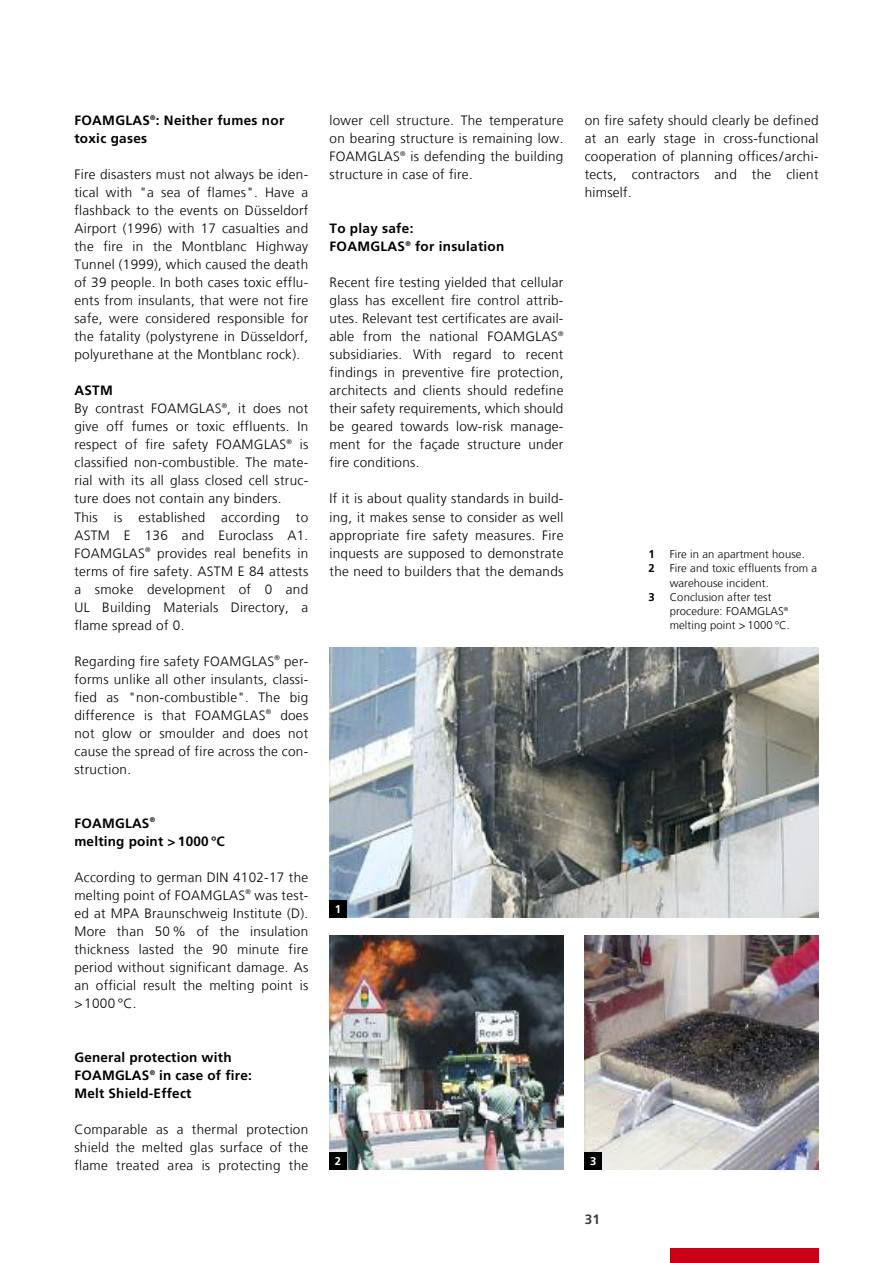
<style>
.page{position:relative;width:893px;height:1263px;background:#fff}
.page>*{position:absolute;margin:0;border:0;box-sizing:border-box;transform-origin:0 0}
.t1{font:300 13.5px/18px "Frutiger LT Com";letter-spacing:.02em;color:#000;text-align:justify}
.t2{font:700 13.5px/18px "Frutiger LT Com";letter-spacing:.015em;color:#000}
.t3{font:700 13.5px "Frutiger LT Com";color:#3a3e40}
.t4{font:300 11.25px/14.2px "Frutiger LT Com";letter-spacing:.01em;color:#000}
.t5{font:700 11.25px "Frutiger LT Com";color:#000}
.t6{font:700 11.25px "Frutiger LT Com";color:#fff}
.s1{font-weight:700}
</style>
<div class="page">
<div style="left:670px;top:1248px;width:149px;height:15px;background:#ca0016"></div>
<img style="left:330px;top:647px;width:489px;height:270px">
<div style="left:330px;top:900px;width:17px;height:17px;background:#000"></div>
<img style="left:330px;top:935px;width:233px;height:234px">
<div style="left:330px;top:1152px;width:17px;height:17px;background:#000"></div>
<img style="left:585px;top:935px;width:234px;height:234px">
<div style="left:585px;top:1152px;width:17px;height:17px;background:#000"></div>
<p class="t2" style="left:74px;top:113px;width:211px">FOAMGLAS<sup>®</sup>: Neither fumes nor toxic gases</p>
<p class="t1" style="left:74px;top:167px;width:235px">Fire disasters must not always be iden&shy;tical with "a sea of flames". Have a flashback to the events on Düsseldorf Airport (1996) with 17 casualties and the fire in the Montblanc Highway Tunnel (1999), which caused the death of 39 people. In both cases toxic efflu&shy;ents from insulants, that were not fire safe, were considered responsible for the fatality (polystyrene in Düsseldorf, polyurethane at the Montblanc rock).</p>
<p class="t1" style="left:74px;top:383px;width:235px;text-align:left"><span class="s1">ASTM<br></span>By contrast FOAMGLAS<sup>®</sup>, it does not give off fumes or toxic effluents. In respect of fire safety FOAMGLAS<sup>®</sup> is classified non-combustible. The mate&shy;rial with its all glass closed cell struc&shy;ture does not contain any binders.<br>This is established according to<br>ASTM E 136 and Euroclass A1.<br>FOAMGLAS<sup>®</sup> provides real benefits in terms of fire safety. ASTM E 84 attests a smoke development of 0 and<br>UL Building Materials Directory, a flame spread of 0.</p>
<p class="t1" style="left:74px;top:653px;width:235px">Regarding fire safety FOAMGLAS<sup>®</sup> per&shy;forms unlike all other insulants, classi&shy;fied as "non-combustible". The big difference is that FOAMGLAS<sup>®</sup> does not glow or smoulder and does not cause the spread of fire across the con&shy;struction.</p>
<p class="t2" style="left:74px;top:815px;width:152px">FOAMGLAS<sup>®<br></sup>melting point &gt; 1000 °C</p>
<p class="t1" style="left:74px;top:869px;width:235px">According to german DIN 4102-17 the melting point of FOAMGLAS<sup>®</sup> was test&shy;ed at MPA Braunschweig Institute (D).<br>More than 50 % of the insulation thickness lasted the 90 minute fire period without significant damage. As an official result the melting point is &gt;1000 °C.</p>
<p class="t2" style="left:74px;top:1049px;width:179px">General protection with<br>FOAMGLAS<sup>®</sup> in case of fire:<br>Melt Shield-Effect</p>
<p class="t1" style="left:74px;top:1121px;width:235px">Comparable as a thermal protection shield the melted glas surface of the flame treated area is protecting the</p>
<p class="t1" style="left:330px;top:113px;width:235px">lower cell structure. The temperature on bearing structure is remaining low.<br>FOAMGLAS<sup>®</sup> is defending the building structure in case of fire.</p>
<p class="t2" style="left:330px;top:221px;width:176px">To play safe:<br>FOAMGLAS<sup>®</sup> for insulation</p>
<p class="t1" style="left:330px;top:275px;width:235px">Recent fire testing yielded that cellular glass has excellent fire control attrib&shy;utes. Relevant test certificates are avail&shy;able from the national FOAMGLAS<sup>® </sup>subsidiaries. With regard to recent findings in preventive fire protection, architects and clients should redefine their safety requirements, which should be geared towards low-risk manage&shy;ment for the façade structure under fire conditions.</p>
<p class="t1" style="left:330px;top:491px;width:235px">If it is about quality standards in build&shy;ing, it makes sense to consider as well appropriate fire safety measures. Fire inquests are supposed to demonstrate the need to builders that the demands</p>
<p class="t1" style="left:585px;top:113px;width:235px">on fire safety should clearly be defined at an early stage in cross-functional cooperation of planning offices/archi&shy;tects, contractors and the client himself.</p>
<p class="t5" style="left:648px;top:550px;width:8px">1</p>
<p class="t4" style="left:670px;top:548px;width:137px">Fire in an apartment house.</p>
<p class="t5" style="left:648px;top:564px;width:8px">2</p>
<p class="t4" style="left:670px;top:562px;width:149px">Fire and toxic effluents from a warehouse incident.</p>
<p class="t5" style="left:648px;top:592px;width:8px">3</p>
<p class="t4" style="left:670px;top:591px;width:122px">Conclusion after test procedure: FOAMGLAS<sup>® </sup>melting point &gt; 1000 °C.</p>
<p class="t6" style="left:335px;top:904px;width:8px">1</p>
<p class="t6" style="left:335px;top:1156px;width:8px">2</p>
<p class="t6" style="left:590px;top:1156px;width:8px">3</p>
<p class="t3" style="left:585px;top:1213px;width:17px">31</p>
</div>
